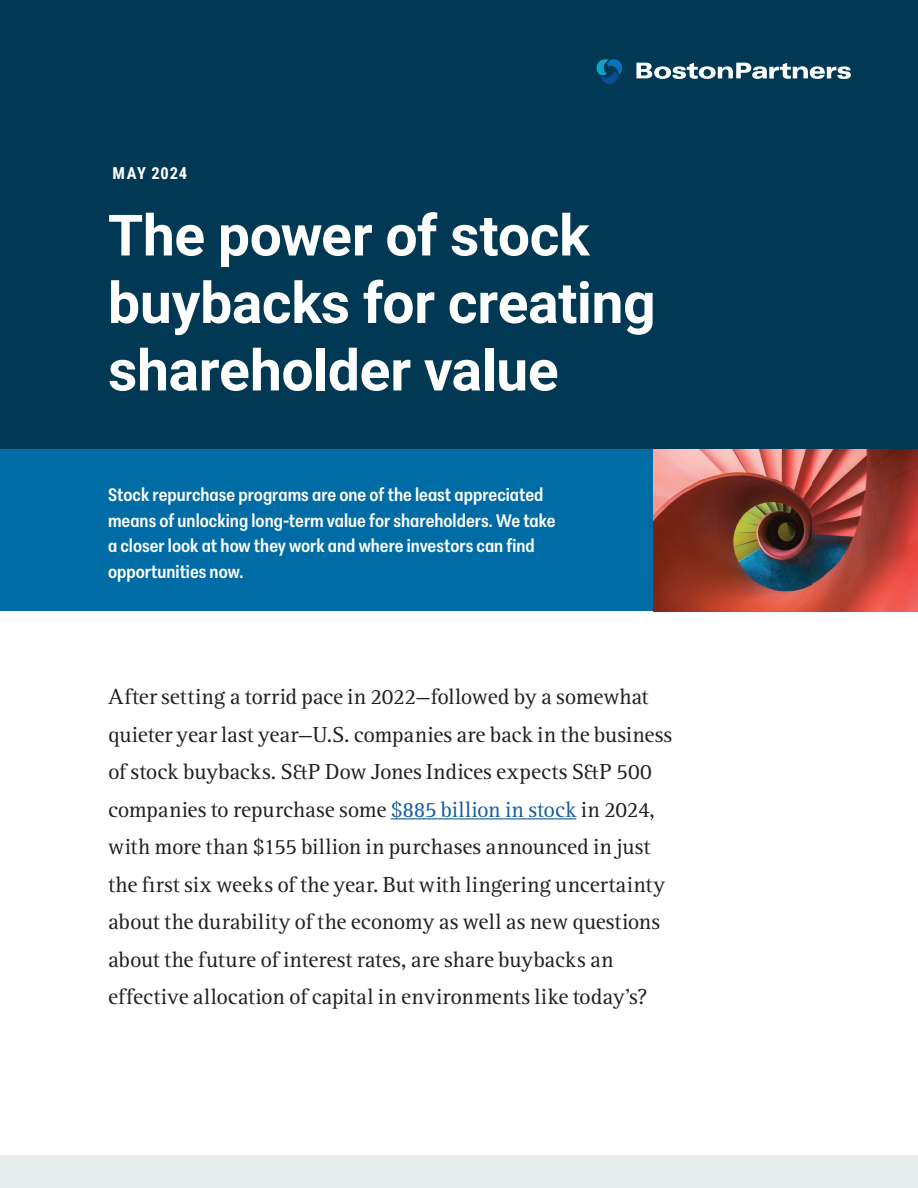
<style>
.page{position:relative;width:918px;height:1188px;background:#fff}
.page>*{position:absolute;margin:0;border:0;box-sizing:border-box;transform-origin:0 0}
.t1{font:700 57px/67.5px "Roboto";letter-spacing:-.005em;color:#fff}
.t2{font:22.5px/37.5px "Rotis Serif Std";letter-spacing:-.005em;color:#231f20}
.t3{font:18px/25.5px "Peridot PE Variable";color:#fff}
.t4{font:700 16.5px "Roboto Condensed";letter-spacing:.05em;color:#fff}
.s1{color:#175d9e}
</style>
<div class="page">
<div style="left:0;top:1155px;width:918px;height:33px;background:#e7eced"></div>
<hr style="left:391px;top:818px;width:185px;height:1px;background:#175d9e">
<div style="left:0;top:0;width:918px;height:449px;background:#013954"></div>
<svg style="left:636px;top:63px;width:215px;height:16px"></svg>
<svg style="left:596px;top:59px;width:27px;height:25px"></svg>
<div style="left:0;top:449px;width:918px;height:162px;background:#006ca6"></div>
<img style="left:654px;top:449px;width:264px;height:162px">
<p class="t4" style="left:113px;top:162px;width:76px">MAY 2024</p>
<h1 class="t1" style="left:108px;top:199px;width:549px">The power of stock buybacks for creating shareholder value</h1>
<p class="t3" style="left:108px;top:480px;width:449px">Stock repurchase programs are one of the least appreciated means of unlocking long-term value for shareholders. We take a closer look at how they work and where investors can find opportunities now.</p>
<p class="t2" style="left:108px;top:679px;width:566px">After setting a torrid pace in 2022—followed by a somewhat quieter year last year—U.S. companies are back in the business of stock buybacks. S&amp;P Dow Jones Indices expects S&amp;P 500 companies to repurchase some <span class="s1">$885 billion in stock</span> in 2024, with more than $155 billion in purchases announced in just the first six weeks of the year. But with lingering uncertainty about the durability of the economy as well as new questions about the future of interest rates, are share buybacks an effective allocation of capital in environments like today’s?</p>
</div>
